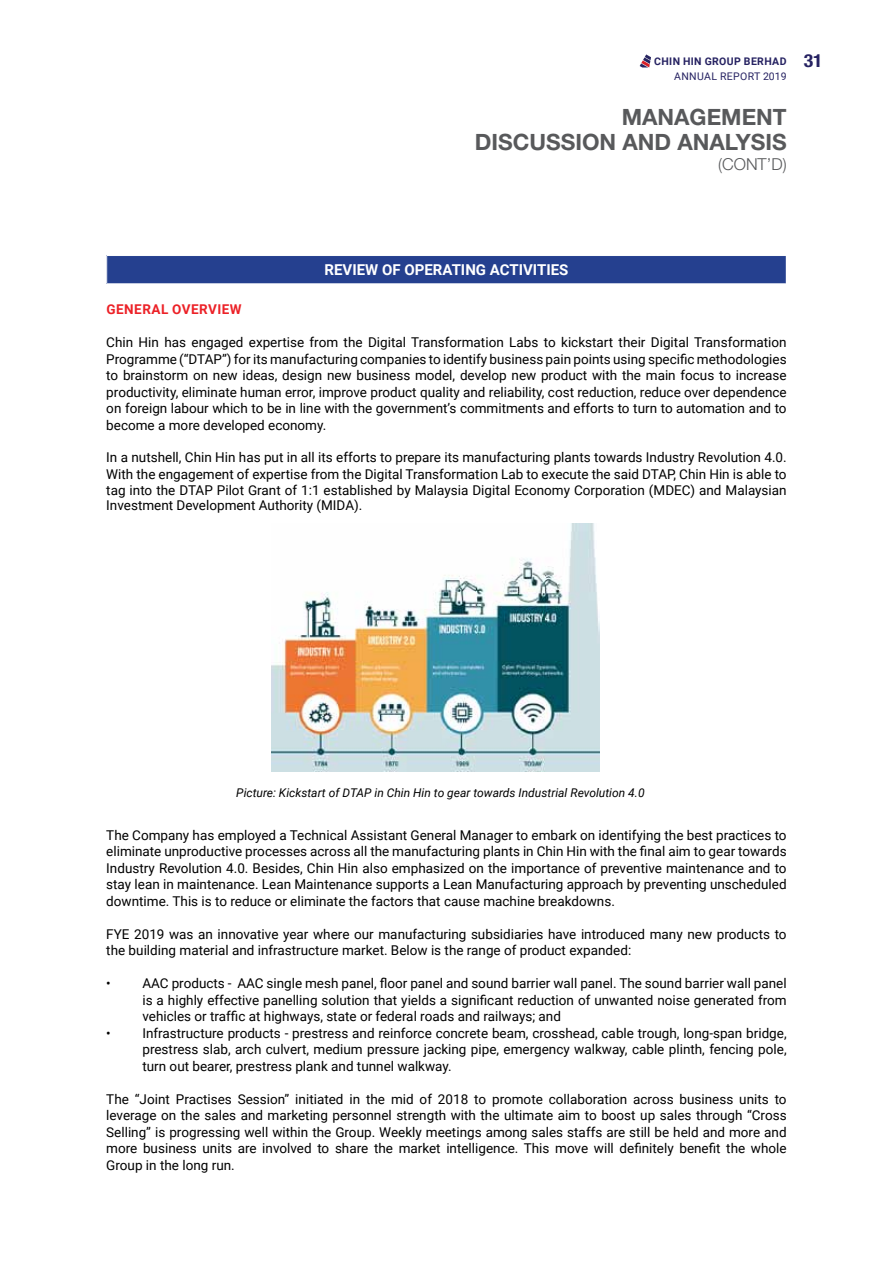
<style>
.page{position:relative;width:893px;height:1263px;background:#fff}
.page>*{position:absolute;margin:0;border:0;box-sizing:border-box;transform-origin:0 0}
.t1{font:700 22.5px/25.5px "Helvetica Neue LT Std";color:#58595b;text-align:right}
.t2{font:700 condensed 18px "Helvetica Neue LT Std";color:#262262;scale:1.1 1}
.t3{font:300 16.5px "Helvetica Neue LT Std";color:#58595b}
.t4{font:700 15px "Roboto";color:#fff}
.t5{font:13.5px/16.5px "Roboto";color:#000;text-align:justify}
.t6{font:700 13.5px "Roboto";color:#ec2127}
.t7{font:italic 12px "Roboto";color:#000}
.t8{font:700 10.5px "Roboto";letter-spacing:.035em;color:#262262}
.t9{font:10.5px "Roboto";letter-spacing:.015em;color:#262262}
</style>
<div class="page">
<svg style="left:640px;top:54px;width:11px;height:14px"></svg>
<div style="left:107px;top:255px;width:679px;height:29px;background:#25408f"></div>
<hr style="left:106px;top:255px;width:681px;height:1px;background:#fff">
<svg style="left:106px;top:256px;width:1px;height:27px"></svg>
<hr style="left:106px;top:283px;width:681px;height:1px;background:#fff">
<img style="left:271px;top:523px;width:329px;height:248px">
<p class="t8" style="left:654px;top:54px;width:134px">CHIN HIN GROUP BERHAD</p>
<p class="t9" style="left:674px;top:69px;width:15px">Annual</p>
<p class="t9" style="left:720px;top:69px;width:20px">Report</p>
<p class="t9" style="left:763px;top:69px;width:25px">2019</p>
<h1 class="t1" style="left:475px;top:103px;width:313px">MANAGEMENT<br>DISCUSSION AND ANALYSIS</h1>
<p class="t3" style="left:718px;top:154px;width:70px">(CONT’D)</p>
<h2 class="t2" style="left:804px;top:50px;width:19px">31</h2>
<p class="t4" style="left:325px;top:259px;width:245px">REVIEW OF OPERATING ACTIVITIES</p>
<p class="t6" style="left:107px;top:300px;width:20px">GENERAL</p>
<p class="t6" style="left:172px;top:300px;width:20px">OVERVIEW</p>
<p class="t5" style="left:106px;top:334px;width:682px">Chin Hin has engaged expertise from the Digital Transformation Labs to kickstart their Digital Transformation Programme (“DTAP”) for its manufacturing companies to identify business pain points using specific methodologies to brainstorm on new ideas, design new business model, develop new product with the main focus to increase productivity, eliminate human error, improve product quality and reliability, cost reduction, reduce over dependence on foreign labour which to be in line with the government’s commitments and efforts to turn to automation and to become a more developed economy.</p>
<p class="t5" style="left:106px;top:449px;width:682px;line-height:15.8px">In a nutshell, Chin Hin has put in all its efforts to prepare its manufacturing plants towards Industry Revolution 4.0.<br>With the engagement of expertise from the Digital Transformation Lab to execute the said DTAP, Chin Hin is able to tag into the DTAP Pilot Grant of 1:1 established by Malaysia Digital Economy Corporation (MDEC) and Malaysian Investment Development Authority (MIDA).</p>
<p class="t7" style="left:236px;top:784px;width:410px">Picture: Kickstart of DTAP in Chin Hin to gear towards Industrial Revolution 4.0</p>
<p class="t5" style="left:106px;top:826px;width:682px">The Company has employed a Technical Assistant General Manager to embark on identifying the best practices to eliminate unproductive processes across all the manufacturing plants in Chin Hin with the final aim to gear towards Industry Revolution 4.0. Besides, Chin Hin also emphasized on the importance of preventive maintenance and to stay lean in maintenance. Lean Maintenance supports a Lean Manufacturing approach by preventing unscheduled downtime. This is to reduce or eliminate the factors that cause machine breakdowns.</p>
<p class="t5" style="left:106px;top:925px;width:682px">FYE 2019 was an innovative year where our manufacturing subsidiaries have introduced many new products to the building material and infrastructure market. Below is the range of product expanded:</p>
<p class="t5" style="left:142px;top:975px;width:646px;text-indent:-36px">• AAC products - AAC single mesh panel, floor panel and sound barrier wall panel. The sound barrier wall panel is a highly effective panelling solution that yields a significant reduction of unwanted noise generated from vehicles or traffic at highways, state or federal roads and railways; and</p>
<p class="t5" style="left:142px;top:1024px;width:646px;text-indent:-36px">• Infrastructure products - prestress and reinforce concrete beam, crosshead, cable trough, long-span bridge, prestress slab, arch culvert, medium pressure jacking pipe, emergency walkway, cable plinth, fencing pole, turn out bearer, prestress plank and tunnel walkway.</p>
<p class="t5" style="left:106px;top:1090px;width:682px">The “Joint Practises Session” initiated in the mid of 2018 to promote collaboration across business units to leverage on the sales and marketing personnel strength with the ultimate aim to boost up sales through “Cross Selling” is progressing well within the Group. Weekly meetings among sales staffs are still be held and more and more business units are involved to share the market intelligence. This move will definitely benefit the whole Group in the long run.</p>
</div>
